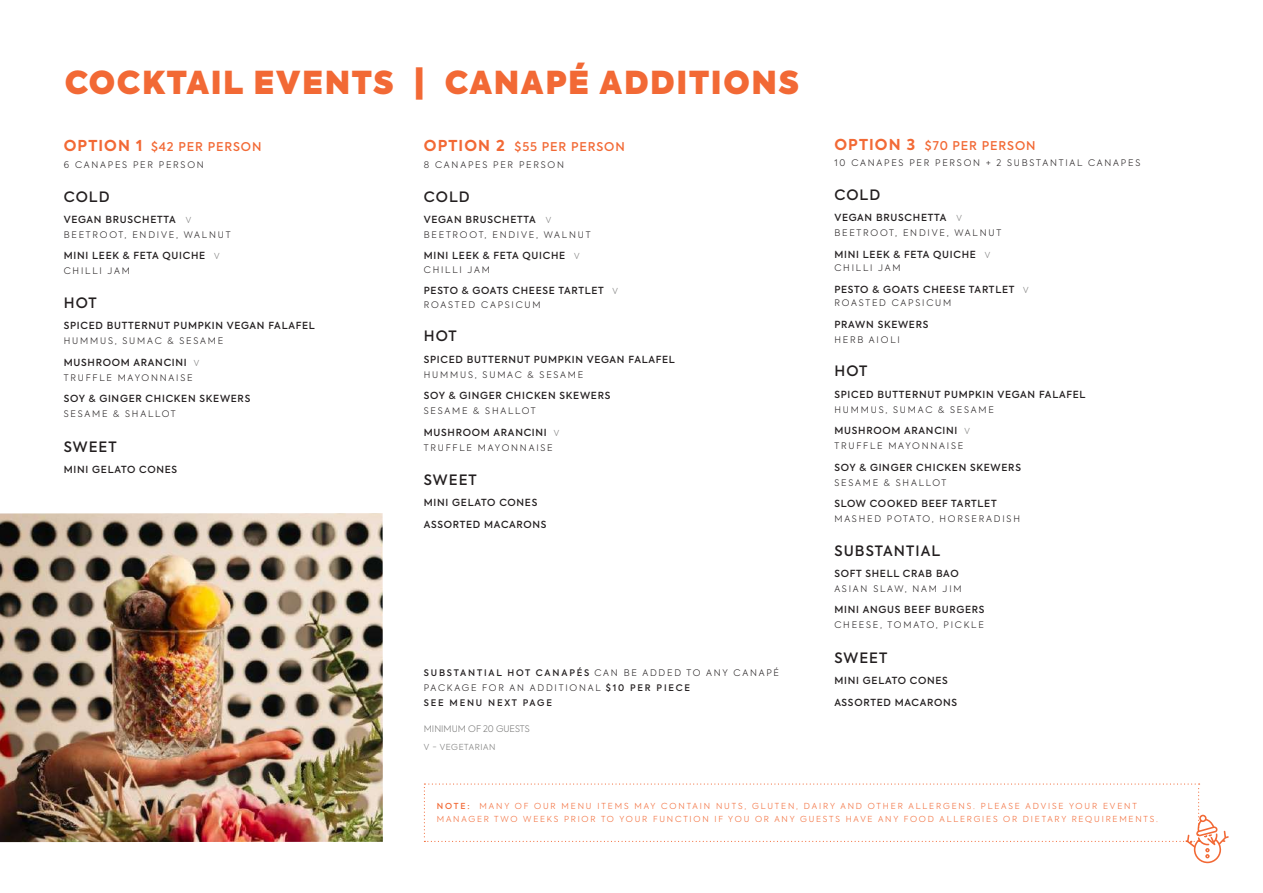
<style>
.page{position:relative;width:1263px;height:893px;background:#fff}
.page>*{position:absolute;margin:0;border:0;box-sizing:border-box;transform-origin:0 0}
.t1{font:800 31.5px "Axiforma";letter-spacing:.05em;color:#f26935}
.t2{font:500 14.25px "Axiforma";letter-spacing:.075em;color:#231f20}
.t3{font:500 12px "Axiforma";letter-spacing:.075em;color:#f26935}
.t4{font:500 9.75px/21.5px "Axiforma";letter-spacing:.075em;color:#231f20}
.t5{font:300 9px "Axiforma";letter-spacing:.2em;color:#231f20}
.t6{font:500 9px/15px "Axiforma";letter-spacing:.2em;color:#231f20}
.t7{font:300 9px "Axiforma";color:#787877}
.t8{font:300 8.25px/13.5px "Axiforma";letter-spacing:.22em;color:#f26935}
.t9{font:300 8.25px "Axiforma";letter-spacing:.075em;color:#787877}
.s1{font-weight:700;font-size:15px}
.s2{font-weight:300;font-size:8.25px;color:#787877}
.s3{font-weight:300}
.s4{font-weight:500}
</style>
<div class="page">
<img style="left:0;top:513px;width:383px;height:329px">
<svg style="left:424px;top:783px;width:805px;height:81px"></svg>
<h1 class="t1" style="left:64px;top:60px;width:737px">COCKTAIL EVENTS | CANAPÉ ADDITIONS</h1>
<p class="t3" style="left:64px;top:139px;width:199px"><span class="s1">OPTION 1</span> $42 PER PERSON</p>
<p class="t5" style="left:64px;top:159px;width:142px">6 CANAPES PER PERSON</p>
<h2 class="t2" style="left:64px;top:187px;width:47px">COLD</h2>
<p class="t4" style="left:64px;top:209px;width:129px">VEGAN BRUSCHETTA <span class="s2">V</span></p>
<p class="t5" style="left:64px;top:229px;width:168px">BEETROOT, ENDIVE, WALNUT</p>
<p class="t4" style="left:64px;top:245px;width:157px">MINI LEEK &amp; FETA QUICHE <span class="s2">V</span></p>
<p class="t5" style="left:64px;top:265px;width:68px">CHILLI JAM</p>
<h2 class="t2" style="left:64px;top:294px;width:34px">HOT</h2>
<p class="t4" style="left:64px;top:315px;width:253px">SPICED BUTTERNUT PUMPKIN VEGAN FALAFEL</p>
<p class="t5" style="left:64px;top:335px;width:161px">HUMMUS, SUMAC &amp; SESAME</p>
<p class="t4" style="left:64px;top:352px;width:137px">MUSHROOM ARANCINI <span class="s2">V</span></p>
<p class="t5" style="left:64px;top:372px;width:130px">TRUFFLE MAYONNAISE</p>
<p class="t4" style="left:64px;top:388px;width:188px">SOY &amp; GINGER CHICKEN SKEWERS</p>
<p class="t5" style="left:64px;top:408px;width:113px">SESAME &amp; SHALLOT</p>
<h2 class="t2" style="left:64px;top:437px;width:54px">SWEET</h2>
<p class="t4" style="left:64px;top:459px;width:115px">MINI GELATO CONES</p>
<p class="t3" style="left:424px;top:139px;width:202px"><span class="s1">OPTION 2</span> $55 PER PERSON</p>
<p class="t5" style="left:424px;top:159px;width:142px">8 CANAPES PER PERSON</p>
<h2 class="t2" style="left:424px;top:187px;width:47px">COLD</h2>
<p class="t4" style="left:424px;top:209px;width:129px">VEGAN BRUSCHETTA <span class="s2">V</span></p>
<p class="t5" style="left:424px;top:229px;width:168px">BEETROOT, ENDIVE, WALNUT</p>
<p class="t4" style="left:424px;top:245px;width:157px">MINI LEEK &amp; FETA QUICHE <span class="s2">V</span></p>
<p class="t5" style="left:424px;top:264px;width:68px">CHILLI JAM</p>
<p class="t4" style="left:424px;top:280px;width:196px">PESTO &amp; GOATS CHEESE TARTLET <span class="s2">V</span></p>
<p class="t5" style="left:424px;top:299px;width:118px">ROASTED CAPSICUM</p>
<h2 class="t2" style="left:424px;top:327px;width:34px">HOT</h2>
<p class="t4" style="left:424px;top:349px;width:253px">SPICED BUTTERNUT PUMPKIN VEGAN FALAFEL</p>
<p class="t5" style="left:424px;top:369px;width:161px">HUMMUS, SUMAC &amp; SESAME</p>
<p class="t4" style="left:424px;top:385px;width:188px">SOY &amp; GINGER CHICKEN SKEWERS</p>
<p class="t5" style="left:424px;top:405px;width:113px">SESAME &amp; SHALLOT</p>
<p class="t4" style="left:424px;top:421px;width:137px">MUSHROOM ARANCINI <span class="s2">V</span></p>
<p class="t5" style="left:424px;top:441px;width:130px">TRUFFLE MAYONNAISE</p>
<h2 class="t2" style="left:424px;top:471px;width:54px">SWEET</h2>
<p class="t4" style="left:424px;top:492px;width:124px">MINI GELATO CONES<br>ASSORTED MACARONS</p>
<p class="t6" style="left:424px;top:665px;width:357px">SUBSTANTIAL HOT CANAPÉS <span class="s3">CAN BE ADDED TO ANY CANAPÉ<br>PACKAGE FOR AN ADDITIONAL</span> $10 PER PIECE<br>SEE MENU NEXT PAGE</p>
<p class="t7" style="left:424px;top:723px;width:107px">MINIMUM OF 20 GUESTS</p>
<p class="t9" style="left:424px;top:742px;width:73px">V - VEGETARIAN</p>
<p class="t3" style="left:834px;top:138px;width:203px"><span class="s1">OPTION 3</span> $70 PER PERSON</p>
<p class="t5" style="left:834px;top:157px;width:307px">10 CANAPES PER PERSON + 2 SUBSTANTIAL CANAPES</p>
<h2 class="t2" style="left:834px;top:186px;width:47px">COLD</h2>
<p class="t4" style="left:834px;top:207px;width:129px">VEGAN BRUSCHETTA <span class="s2">V</span></p>
<p class="t5" style="left:834px;top:227px;width:168px">BEETROOT, ENDIVE, WALNUT</p>
<p class="t4" style="left:834px;top:244px;width:157px">MINI LEEK &amp; FETA QUICHE <span class="s2">V</span></p>
<p class="t5" style="left:834px;top:262px;width:68px">CHILLI JAM</p>
<p class="t4" style="left:834px;top:279px;width:196px">PESTO &amp; GOATS CHEESE TARTLET <span class="s2">V</span></p>
<p class="t5" style="left:834px;top:297px;width:118px">ROASTED CAPSICUM</p>
<p class="t4" style="left:834px;top:314px;width:96px">PRAWN SKEWERS</p>
<p class="t5" style="left:834px;top:334px;width:67px">HERB AIOLI</p>
<h2 class="t2" style="left:834px;top:362px;width:34px">HOT</h2>
<p class="t4" style="left:834px;top:384px;width:253px">SPICED BUTTERNUT PUMPKIN VEGAN FALAFEL</p>
<p class="t5" style="left:834px;top:404px;width:161px">HUMMUS, SUMAC &amp; SESAME</p>
<p class="t4" style="left:834px;top:420px;width:137px">MUSHROOM ARANCINI <span class="s2">V</span></p>
<p class="t5" style="left:834px;top:440px;width:130px">TRUFFLE MAYONNAISE</p>
<p class="t4" style="left:834px;top:456px;width:188px">SOY &amp; GINGER CHICKEN SKEWERS</p>
<p class="t5" style="left:834px;top:476px;width:113px">SESAME &amp; SHALLOT</p>
<p class="t4" style="left:834px;top:493px;width:164px">SLOW COOKED BEEF TARTLET</p>
<p class="t5" style="left:834px;top:513px;width:187px">MASHED POTATO, HORSERADISH</p>
<h2 class="t2" style="left:834px;top:541px;width:107px">SUBSTANTIAL</h2>
<p class="t4" style="left:834px;top:563px;width:126px">SOFT SHELL CRAB BAO</p>
<p class="t5" style="left:834px;top:583px;width:129px">ASIAN SLAW, NAM JIM</p>
<p class="t4" style="left:834px;top:599px;width:152px">MINI ANGUS BEEF BURGERS</p>
<p class="t5" style="left:834px;top:619px;width:151px">CHEESE, TOMATO, PICKLE</p>
<h2 class="t2" style="left:834px;top:648px;width:54px">SWEET</h2>
<p class="t4" style="left:834px;top:670px;width:124px">MINI GELATO CONES<br>ASSORTED MACARONS</p>
<p class="t8" style="left:437px;top:799px;width:723px"><span class="s4">NOTE:</span> MANY OF OUR MENU ITEMS MAY CONTAIN NUTS, GLUTEN, DAIRY AND OTHER ALLERGENS. PLEASE ADVISE YOUR EVENT<br>MANAGER TWO WEEKS PRIOR TO YOUR FUNCTION IF YOU OR ANY GUESTS HAVE ANY FOOD ALLERGIES OR DIETARY REQUIREMENTS.</p>
</div>
